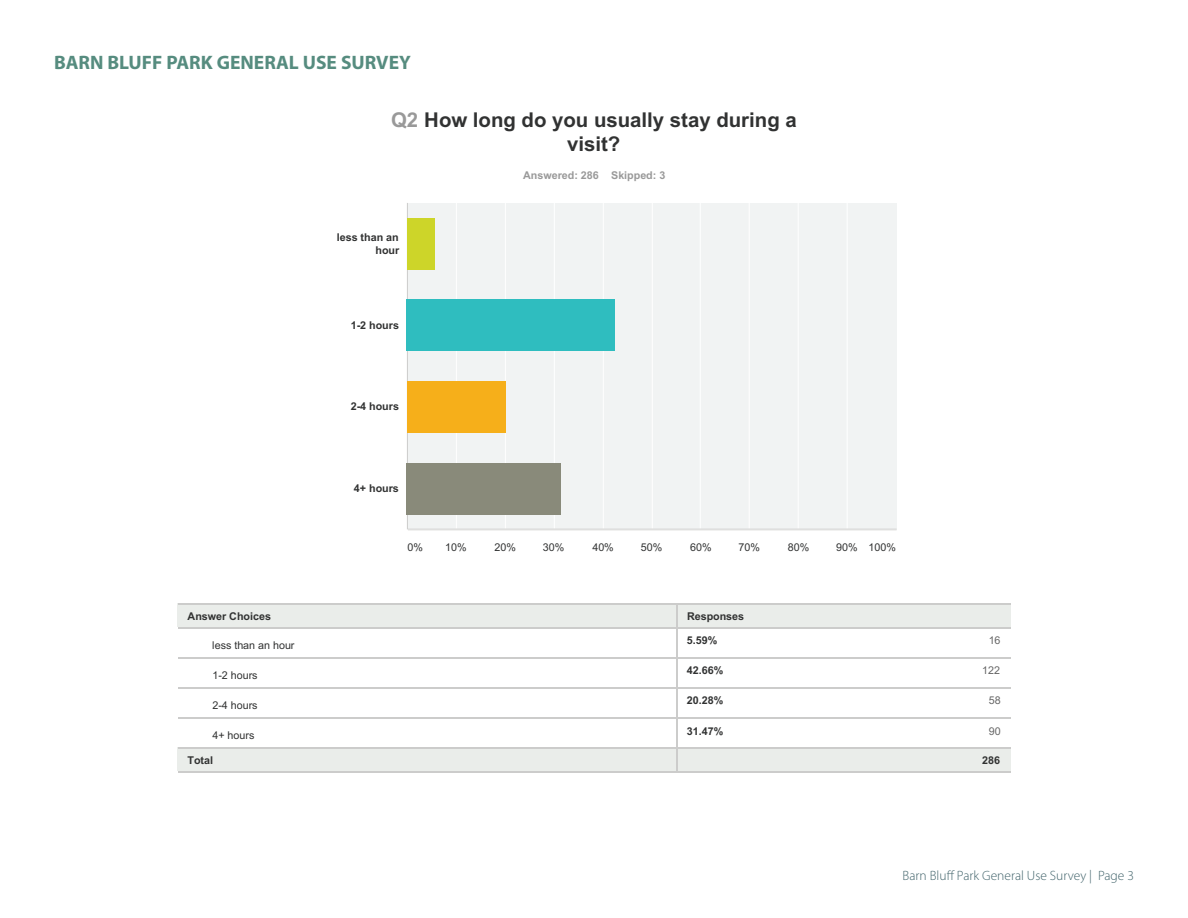
<style>
.page{position:relative;width:1188px;height:918px;background:#fff}
.page>*{position:absolute;margin:0;border:0;box-sizing:border-box;transform-origin:0 0}
.t1{font:700 20.4px/24.8px "Arial";color:#313232;text-align:center}
.t2{font:700 19.5px "Myriad Pro";color:#568c7f}
.t3{font:300 13.5px "Myriad Pro";color:#42646b}
.t4{font:700 10.8px/14px "Arial";color:#313232;text-align:right}
.t5{font:10.8px "Arial";color:#313232}
.t6{font:700 10.8px "Arial";color:#999}
.t7{font:10.8px "Arial";color:#666}
.s1{color:#999}
</style>
<div class="page">
<svg style="left:178px;top:203px;width:832px;height:570px"></svg>
<div style="left:178px;top:604px;width:498px;height:23px;background:#eaedea"></div>
<div style="left:676px;top:604px;width:334px;height:23px;background:#eaedea"></div>
<div style="left:178px;top:747px;width:498px;height:24px;background:#eaedea"></div>
<div style="left:676px;top:747px;width:334px;height:24px;background:#eaedea"></div>
<hr style="left:178px;top:604px;width:499px;height:1px;background:#cccccb">
<hr style="left:676px;top:604px;width:334px;height:1px;background:#cccccb">
<hr style="left:178px;top:627px;width:499px;height:1px;background:#cccccb">
<hr style="left:676px;top:627px;width:334px;height:1px;background:#cccccb">
<hr style="left:178px;top:771px;width:499px;height:1px;background:#cccccb">
<hr style="left:676px;top:771px;width:334px;height:1px;background:#cccccb">
<svg style="left:676px;top:605px;width:1px;height:22px"></svg>
<hr style="left:676px;top:627px;width:1px;height:31px;background:#cccccb">
<hr style="left:178px;top:657px;width:499px;height:1px;background:#cccccb">
<hr style="left:676px;top:657px;width:334px;height:1px;background:#cccccb">
<hr style="left:676px;top:657px;width:1px;height:31px;background:#cccccb">
<hr style="left:178px;top:687px;width:499px;height:1px;background:#cccccb">
<hr style="left:676px;top:687px;width:334px;height:1px;background:#cccccb">
<hr style="left:676px;top:687px;width:1px;height:31px;background:#cccccb">
<hr style="left:178px;top:717px;width:499px;height:1px;background:#cccccb">
<hr style="left:676px;top:717px;width:334px;height:1px;background:#cccccb">
<hr style="left:676px;top:717px;width:1px;height:31px;background:#cccccb">
<hr style="left:178px;top:747px;width:499px;height:1px;background:#cccccb">
<hr style="left:676px;top:747px;width:334px;height:1px;background:#cccccb">
<svg style="left:676px;top:748px;width:1px;height:23px"></svg>
<div style="left:291px;top:203px;width:605px;height:377px;background:#fff;border-radius:5px"></div>
<div style="left:408px;top:203px;width:488px;height:326px;background:#f1f3f3"></div>
<hr style="left:456px;top:203px;width:1px;height:326px;background:#fff">
<hr style="left:505px;top:203px;width:1px;height:326px;background:#fff">
<hr style="left:554px;top:203px;width:1px;height:326px;background:#fff">
<hr style="left:603px;top:203px;width:1px;height:326px;background:#fff">
<hr style="left:652px;top:203px;width:1px;height:326px;background:#fff">
<hr style="left:700px;top:203px;width:1px;height:326px;background:#fff">
<hr style="left:749px;top:203px;width:1px;height:326px;background:#fff">
<hr style="left:798px;top:203px;width:1px;height:326px;background:#fff">
<hr style="left:847px;top:203px;width:1px;height:326px;background:#fff">
<hr style="left:407px;top:203px;width:1px;height:326px;background:#cccccb">
<hr style="left:408px;top:528px;width:488px;height:2px;background:#dfdfde">
<div style="left:407px;top:218px;width:27px;height:51px;background:#cdd529"></div>
<div style="left:407px;top:300px;width:208px;height:51px;background:#2fbdbf"></div>
<div style="left:407px;top:381px;width:99px;height:51px;background:#f6af1a"></div>
<div style="left:407px;top:463px;width:154px;height:51px;background:#898a7a"></div>
<h2 class="t2" style="left:54px;top:49px;width:358px">BARN BLUFF PARK GENERAL USE SURVEY</h2>
<h1 class="t1" style="left:391px;top:109px;width:407px"><span class="s1">Q2</span> How long do you usually stay during a visit?</h1>
<p class="t6" style="left:523px;top:171px;width:144px">Answered: 286 Skipped: 3</p>
<p class="t4" style="left:337px;top:231px;width:64px">less than an hour</p>
<p class="t4" style="left:351px;top:319px;width:50px">1-2 hours</p>
<p class="t4" style="left:351px;top:400px;width:50px">2-4 hours</p>
<p class="t4" style="left:354px;top:482px;width:46px">4+ hours</p>
<p class="t5" style="left:408px;top:543px;width:17px">0%</p>
<p class="t5" style="left:445px;top:543px;width:23px">10%</p>
<p class="t5" style="left:495px;top:543px;width:23px">20%</p>
<p class="t5" style="left:543px;top:543px;width:23px">30%</p>
<p class="t5" style="left:592px;top:543px;width:23px">40%</p>
<p class="t5" style="left:641px;top:543px;width:23px">50%</p>
<p class="t5" style="left:690px;top:543px;width:23px">60%</p>
<p class="t5" style="left:738px;top:543px;width:23px">70%</p>
<p class="t5" style="left:788px;top:543px;width:23px">80%</p>
<p class="t5" style="left:836px;top:543px;width:61px">90% 100%</p>
<p class="t4" style="left:188px;top:610px;width:85px">Answer Choices</p>
<p class="t4" style="left:687px;top:610px;width:59px">Responses</p>
<p class="t5" style="left:212px;top:641px;width:84px">less than an hour</p>
<p class="t5" style="left:212px;top:671px;width:47px">1-2 hours</p>
<p class="t5" style="left:212px;top:701px;width:47px">2-4 hours</p>
<p class="t5" style="left:212px;top:731px;width:44px">4+ hours</p>
<p class="t4" style="left:687px;top:635px;width:32px">5.59%</p>
<p class="t7" style="left:989px;top:636px;width:13px">16</p>
<p class="t4" style="left:687px;top:665px;width:38px">42.66%</p>
<p class="t7" style="left:982px;top:667px;width:19px">122</p>
<p class="t4" style="left:687px;top:695px;width:38px">20.28%</p>
<p class="t7" style="left:989px;top:697px;width:13px">58</p>
<p class="t4" style="left:687px;top:725px;width:38px">31.47%</p>
<p class="t7" style="left:989px;top:727px;width:13px">90</p>
<p class="t4" style="left:188px;top:754px;width:27px">Total</p>
<p class="t4" style="left:982px;top:754px;width:19px">286</p>
<p class="t3" style="left:903px;top:867px;width:233px">Barn Bluff Park General Use Survey | Page 3</p>
</div>
